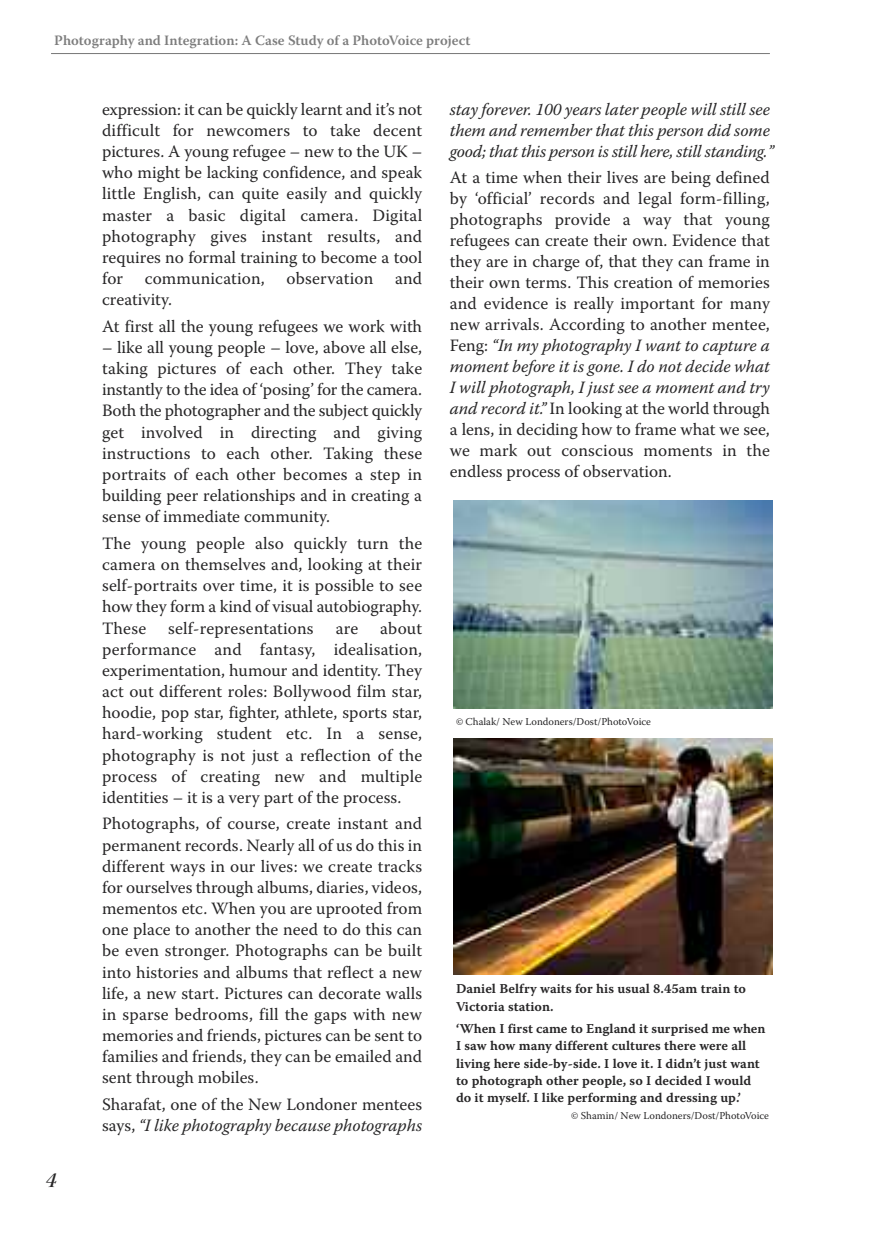
<style>
.page{position:relative;width:872px;height:1242px;background:#fff}
.page>*{position:absolute;margin:0;border:0;box-sizing:border-box;transform-origin:0 0}
.t1{font:21px "Warnock Pro Semibold It Disp";color:#272627}
.t2{font:17.25px/21.1px "Warnock Pro";color:#272627;text-align:justify}
.t3{font:italic 17.25px/21px "Warnock Pro";letter-spacing:-.005em;color:#272627}
.t4{font:600 14.25px "Warnock Pro";color:#7d7d7d}
.t5{font:13.5px/17.2px "Warnock Pro Semibold Capt";color:#272627}
.t6{font:10.5px "Warnock Pro";color:#272627}
.s1{font-style:italic}
</style>
<div class="page">
<hr style="left:51px;top:53px;width:719px;height:1px;background:#7d7d7d">
<img style="left:453px;top:500px;width:319px;height:208px">
<img style="left:453px;top:738px;width:319px;height:236px">
<p class="t4" style="left:54px;top:35px;width:418px">Photography and Integration: A Case Study of a PhotoVoice project</p>
<p class="t1" style="left:46px;top:1172px;width:12px">4</p>
<p class="t2" style="left:102px;top:100px;width:321px">expression: it can be quickly learnt and it’s not difficult for newcomers to take decent pictures. A young refugee – new to the UK – who might be lacking confidence, and speak little English, can quite easily and quickly master a basic digital camera. Digital photography gives instant results, and requires no formal training to become a tool for</p>
<p class="t2" style="left:145px;top:269px;width:121px">communication,</p>
<p class="t2" style="left:287px;top:269px;width:88px">observation</p>
<p class="t2" style="left:395px;top:269px;width:29px">and</p>
<p class="t2" style="left:102px;top:288px;width:321px;line-height:26.4px">creativity.<br>At first all the young refugees we work with</p>
<p class="t2" style="left:102px;top:338px;width:321px">– like all young people – love, above all else, taking pictures of each other. They take instantly to the idea of ‘posing’ for the camera.<br>Both the photographer and the subject quickly get involved in directing and giving instructions to each other. Taking these portraits of each other becomes a step in building peer relationships and in creating a sense of immediate community.</p>
<p class="t2" style="left:102px;top:534px;width:321px">The young people also quickly turn the camera on themselves and, looking at their self-portraits over time, it is possible to see how they form a kind of visual autobiography.<br>These</p>
<p class="t2" style="left:102px;top:619px;width:321px;text-indent:278px">about performance and fantasy, idealisation, experimentation, humour and identity. They act out different roles: Bollywood film star, hoodie, pop star, fighter, athlete, sports star, hard-working student etc. In a sense, photography is not just a reflection of the process of creating new and multiple identities – it is a very part of the process.</p>
<p class="t2" style="left:102px;top:814px;width:321px">Photographs, of course, create instant and permanent records. Nearly all of us do this in different ways in our lives: we create tracks for ourselves through albums, diaries, videos, mementos etc. When you are uprooted from one place to another the need to do this can be even stronger. Photographs can be built into histories and albums that reflect a new life, a new start. Pictures can decorate walls in sparse bedrooms, fill the gaps with new memories and friends, pictures can be sent to families and friends, they can be emailed and sent through mobiles.</p>
<p class="t2" style="left:102px;top:1095px;width:321px">Sharafat, one of the New Londoner mentees says, <span class="s1">“I like photography because photographs</span></p>
<p class="t2" style="left:168px;top:619px;width:147px">self-representations</p>
<p class="t2" style="left:336px;top:619px;width:24px">are</p>
<p class="t3" style="left:450px;top:100px;width:325px">stay forever. 100 years later people will still see them and remember that this person did some good; that this person is still here, still standing.”</p>
<p class="t2" style="left:450px;top:168px;width:321px">At a time when their lives are being defined by ‘official’ records and legal form-filling, photographs provide a way that young refugees can create their own. Evidence that they are in charge of, that they can frame in their own terms. This creation of memories and evidence is really important for many new arrivals. According to another mentee, Feng: <span class="s1">“In my photography I want to capture a moment before it is gone. I do not decide what I will photograph, I just see a moment and try and record it.”</span> In looking at the world through a lens, in deciding how to frame what we see, we mark out conscious moments in the endless process of observation.</p>
<p class="t6" style="left:456px;top:718px;width:196px">© Chalak/ New Londoners/Dost/PhotoVoice</p>
<p class="t5" style="left:456px;top:981px;width:292px">Daniel Belfry waits for his usual 8.45am train to<br>Victoria station.</p>
<p class="t5" style="left:456px;top:1021px;width:311px">‘When I first came to England it surprised me when I saw how many different cultures there were all living here side-by-side. I love it. I didn’t just want to photograph other people, so I decided I would do it myself. I like performing and dressing up.’</p>
<p class="t6" style="left:571px;top:1112px;width:199px">© Shamin/ New Londoners/Dost/PhotoVoice</p>
</div>
